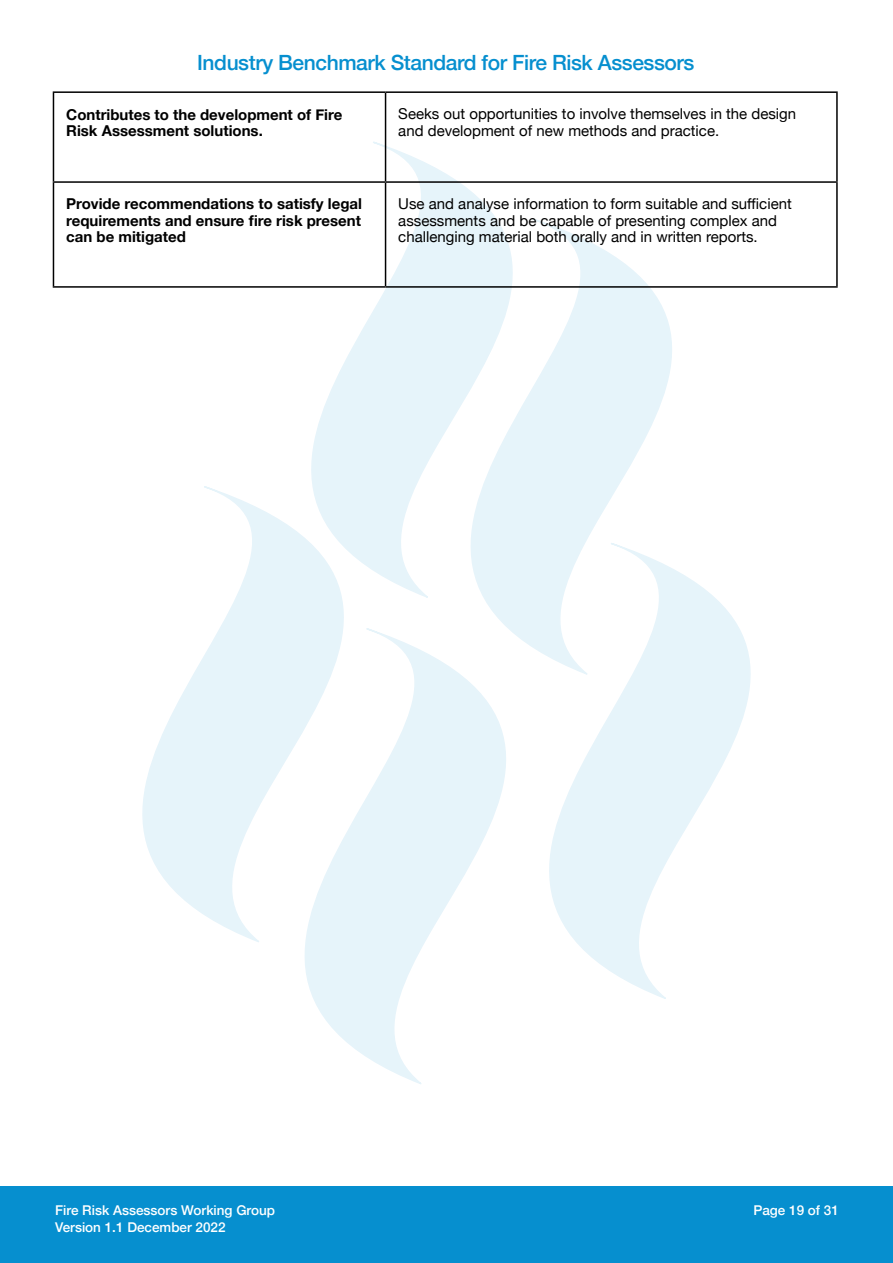
<style>
.page{position:relative;width:893px;height:1263px;background:#fff}
.page>*{position:absolute;margin:0;border:0;box-sizing:border-box;transform-origin:0 0}
.t1{font:500 21px "Helvetica Neue";letter-spacing:-.02em;color:#068fcf}
.t2{font:15px/16.5px "Helvetica Neue";color:#000}
.t3{font:700 15px/16.5px "Helvetica Neue";color:#000}
.t4{font:500 13.5px/16.2px "Helvetica Neue";color:#fff}
</style>
<div class="page">
<div style="left:0;top:1186px;width:893px;height:77px;background:#068fcf"></div>
<svg style="left:373px;top:140px;width:122px;height:77px"></svg>
<svg style="left:311px;top:217px;width:361px;height:325px"></svg>
<svg style="left:204px;top:485px;width:346px;height:142px"></svg>
<svg style="left:142px;top:627px;width:280px;height:457px"></svg>
<svg style="left:350px;top:542px;width:401px;height:458px"></svg>
<hr style="left:53px;top:91px;width:333px;height:2px;background:#000">
<hr style="left:53px;top:93px;width:1px;height:88px;background:#000">
<hr style="left:386px;top:91px;width:452px;height:2px;background:#000">
<hr style="left:385px;top:93px;width:1px;height:88px;background:#000">
<hr style="left:836px;top:93px;width:2px;height:88px;background:#000">
<hr style="left:53px;top:181px;width:333px;height:2px;background:#000">
<hr style="left:53px;top:183px;width:1px;height:103px;background:#000">
<hr style="left:386px;top:181px;width:452px;height:2px;background:#000">
<hr style="left:385px;top:183px;width:1px;height:103px;background:#000">
<hr style="left:836px;top:183px;width:2px;height:103px;background:#000">
<hr style="left:53px;top:286px;width:333px;height:2px;background:#000">
<hr style="left:386px;top:286px;width:452px;height:2px;background:#000">
<h1 class="t1" style="left:197px;top:46px;width:499px">Industry Benchmark Standard for Fire Risk Assessors</h1>
<p class="t3" style="left:66px;top:106px;width:278px">Contributes to the development of Fire<br>Risk Assessment solutions.</p>
<p class="t2" style="left:398px;top:106px;width:399px">Seeks out opportunities to involve themselves in the design and development of new methods and practice.</p>
<p class="t3" style="left:66px;top:196px;width:297px;text-align:justify">Provide recommendations to satisfy legal requirements and ensure fire risk present can be mitigated</p>
<p class="t2" style="left:398px;top:196px;width:395px">Use and analyse information to form suitable and sufficient assessments and be capable of presenting complex and challenging material both orally and in written reports.</p>
<p class="t4" style="left:55px;top:1201px;width:221px">Fire Risk Assessors Working Group<br>Version 1.1 December 2022</p>
<p class="t4" style="left:753px;top:1201px;width:87px">Page 19 of 31</p>
</div>
